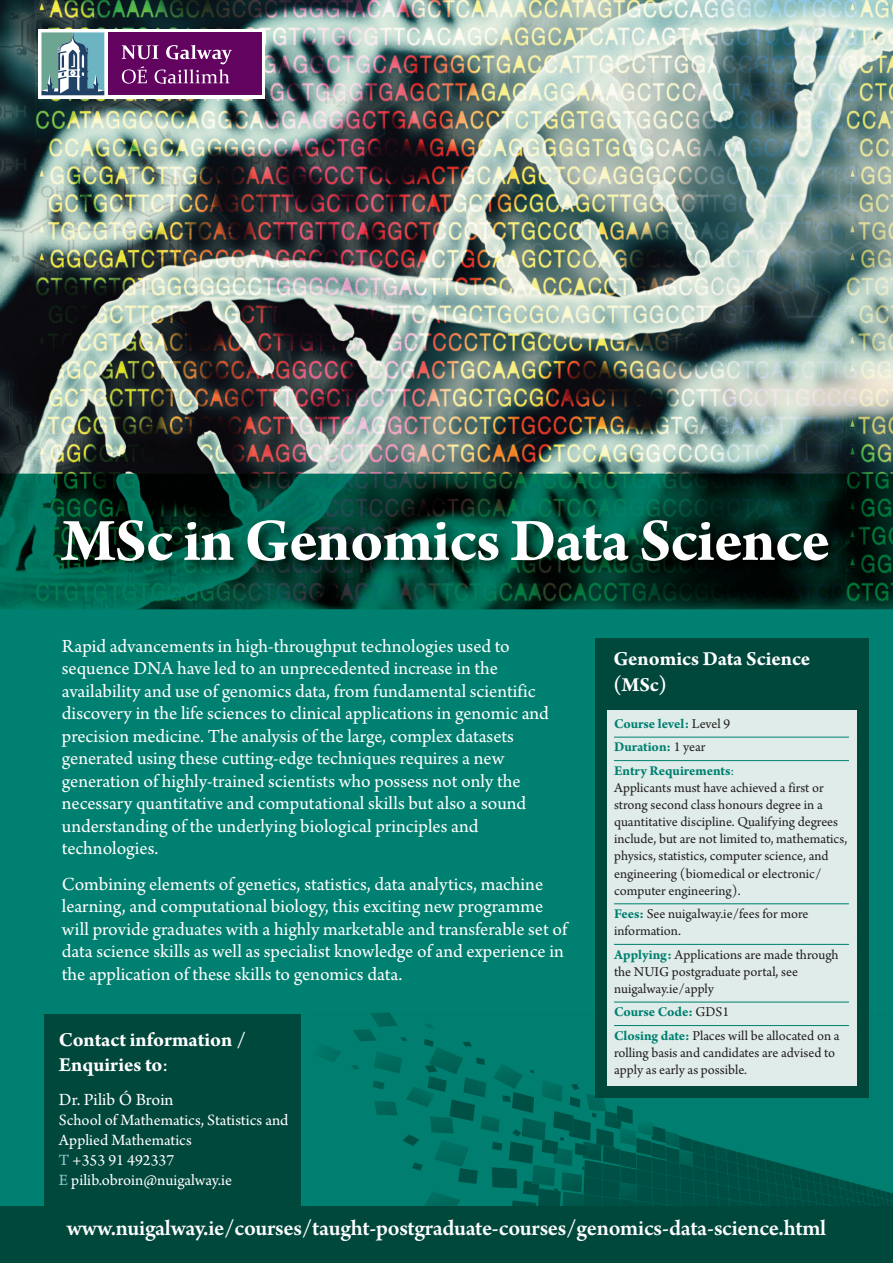
<style>
.page{position:relative;width:893px;height:1263px;background:#fff}
.page>*{position:absolute;margin:0;border:0;box-sizing:border-box;transform-origin:0 0}
.t1{font:700 63.75px "Arno Pro";letter-spacing:-.01em;color:#fff}
.t2{font:600 23.25px "Arno Pro";letter-spacing:-.01em;color:#fff}
.t3{font:700 21px/25.2px "Arno Pro";color:#fff}
.t4{font:19.5px/22.5px "Arno Pro";color:#fff}
.t5{font:18px "Arno Pro";color:#fff}
.t6{font:16.5px/19.8px "Arno Pro";color:#fff}
.t7{font:14.25px/17.1px "Arno Pro";color:#231f20}
.t8{font:700 14.25px/23.5px "Arno Pro";color:#008070}
.s1{font-weight:400}
.s2{color:#97c7d2}
.s3{font-weight:400;color:#231f20}
.s4{font-weight:700;color:#008070}
</style>
<div class="page">
<img style="left:0;top:0;width:893px;height:474px">
<div style="left:0;top:609px;width:893px;height:654px;background:#008070"></div>
<img style="left:323px;top:1013px;width:570px;height:193px">
<div style="left:44px;top:1013px;width:257px;height:241px;background:#00473c"></div>
<div style="left:595px;top:639px;width:274px;height:459px;background:#00473c"></div>
<div style="left:38px;top:29px;width:226px;height:70px;background:#fff"></div>
<div style="left:108px;top:32px;width:153px;height:63px;background:#62035f"></div>
<svg style="left:122px;top:45px;width:110px;height:39px"></svg>
<svg style="left:42px;top:32px;width:62px;height:63px;background:#719ca6"></svg>
<div style="left:0;top:1206px;width:893px;height:57px;background:#00473c"></div>
<div style="left:607px;top:711px;width:249px;height:375px;background:#e0ecea"></div>
<hr style="left:614px;top:737px;width:235px;height:1px;background:#008070">
<hr style="left:614px;top:760px;width:235px;height:1px;background:#008070">
<hr style="left:614px;top:903px;width:235px;height:1px;background:#008070">
<hr style="left:614px;top:944px;width:235px;height:1px;background:#008070">
<hr style="left:614px;top:1002px;width:235px;height:1px;background:#008070">
<hr style="left:614px;top:1025px;width:235px;height:1px;background:#008070">
<img style="left:0;top:474px;width:893px;height:135px">
<img style="left:17px;top:501px;width:872px;height:107px">
<h1 class="t1" style="left:62px;top:516px;width:769px">MSc in Genomics Data Science</h1>
<p class="t4" style="left:62px;top:637px;width:489px">Rapid advancements in high-throughput technologies used to sequence DNA have led to an unprecedented increase in the availability and use of genomics data, from fundamental scientific discovery in the life sciences to clinical applications in genomic and precision medicine. The analysis of the large, complex datasets generated using these cutting-edge techniques requires a new generation of highly-trained scientists who possess not only the necessary quantitative and computational skills but also a sound understanding of the underlying biological principles and technologies.</p>
<p class="t4" style="left:62px;top:874px;width:507px">Combining elements of genetics, statistics, data analytics, machine learning, and computational biology, this exciting new programme will provide graduates with a highly marketable and transferable set of data science skills as well as specialist knowledge of and experience in the application of these skills to genomics data.</p>
<p class="t3" style="left:59px;top:1028px;width:189px">Contact information /<br>Enquiries to<span class="s1">:</span></p>
<p class="t5" style="left:59px;top:1092px;width:116px">Dr. Pilib Ó Broin</p>
<p class="t6" style="left:59px;top:1112px;width:231px">School of Mathematics, Statistics and<br>Applied Mathematics<br><span class="s2">T</span> +353 91 492337<br><span class="s2">E</span> pilib.obroin@nuigalway.ie</p>
<p class="t3" style="left:613px;top:648px;width:198px">Genomics Data Science (MSc)</p>
<p class="t8" style="left:614px;top:713px;width:122px">Course level: <span class="s3">Level 9<br></span>Duration: <span class="s3">1 year<br></span>Entry Requirements<span class="s1">:</span></p>
<p class="t7" style="left:614px;top:780px;width:235px">Applicants must have achieved a first or strong second class honours degree in a quantitative discipline. Qualifying degrees include, but are not limited to, mathematics, physics, statistics, computer science, and engineering (biomedical or electronic/ computer engineering).</p>
<p class="t7" style="left:614px;top:906px;width:196px"><span class="s4">Fees:</span> See nuigalway.ie/fees for more information.</p>
<p class="t7" style="left:614px;top:947px;width:226px"><span class="s4">Applying:</span> Applications are made through the NUIG postgraduate portal, see nuigalway.ie/apply</p>
<p class="t7" style="left:614px;top:1002px;width:227px;line-height:23.5px"><span class="s4">Course Code:</span> GDS1<br><span class="s4">Closing date:</span> Places will be allocated on a</p>
<p class="t7" style="left:614px;top:1045px;width:223px">rolling basis and candidates are advised to apply as early as possible.</p>
<p class="t2" style="left:67px;top:1219px;width:761px">www.nuigalway.ie/courses/taught-postgraduate-courses/genomics-data-science.html</p>
</div>
